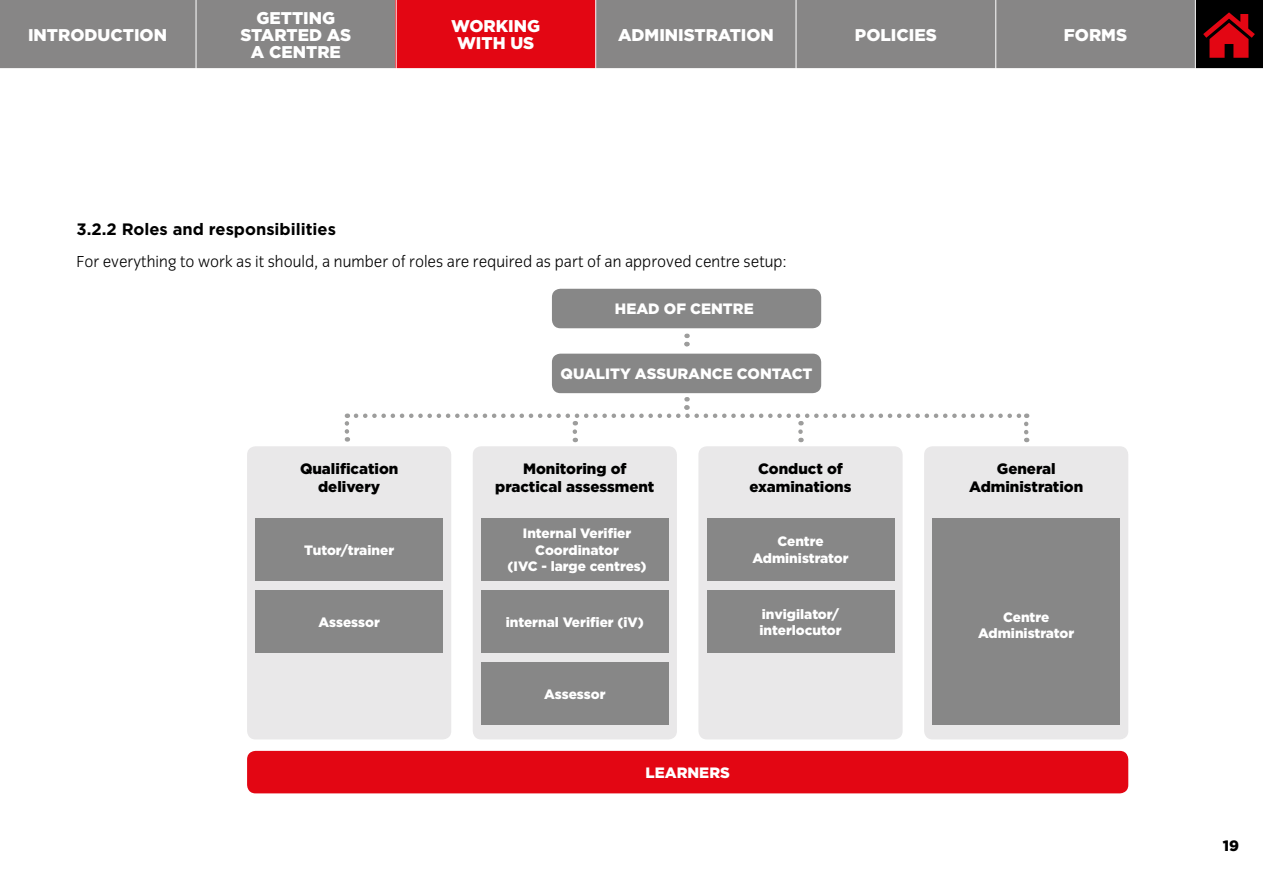
<style>
.page{position:relative;width:1263px;height:893px;background:#fff}
.page>*{position:absolute;margin:0;border:0;box-sizing:border-box;transform-origin:0 0}
.t1{font:900 16.95px/17px "Gotham";color:#fff;text-align:center}
.t2{font:16.5px "Congress Sans Light Std";color:#000}
.t3{font:700 16.5px "Gotham";color:#000}
.t4{font:900 15px/18px "Gotham";color:#000;text-align:center}
.t5{font:900 15px "Gotham";color:#fff}
.t6{font:900 13.65px/16.4px "Gotham";color:#fff;text-align:center}
</style>
<div class="page">
<div style="left:247px;top:446px;width:204px;height:293px;background:#e9e8e9;border-radius:9px"></div>
<div style="left:698px;top:446px;width:205px;height:293px;background:#e9e8e9;border-radius:9px"></div>
<div style="left:473px;top:446px;width:204px;height:293px;background:#e9e8e9;border-radius:9px"></div>
<div style="left:924px;top:446px;width:204px;height:293px;background:#e9e8e9;border-radius:9px"></div>
<svg style="left:684px;top:334px;width:5px;height:12px"></svg>
<div style="left:552px;top:289px;width:269px;height:39px;background:#878787;border-radius:9px"></div>
<div style="left:552px;top:354px;width:269px;height:39px;background:#878787;border-radius:9px"></div>
<div style="left:247px;top:751px;width:881px;height:42px;background:#e30613;border-radius:9px"></div>
<div style="left:255px;top:518px;width:188px;height:62px;background:#878787"></div>
<div style="left:707px;top:590px;width:187px;height:63px;background:#878787"></div>
<div style="left:481px;top:590px;width:188px;height:63px;background:#878787"></div>
<div style="left:481px;top:662px;width:188px;height:63px;background:#878787"></div>
<div style="left:255px;top:590px;width:188px;height:63px;background:#878787"></div>
<div style="left:932px;top:518px;width:188px;height:207px;background:#878787"></div>
<div style="left:707px;top:518px;width:187px;height:62px;background:#878787"></div>
<div style="left:481px;top:518px;width:188px;height:62px;background:#878787"></div>
<svg style="left:345px;top:397px;width:683px;height:45px"></svg>
<div style="left:0;top:0;width:196px;height:69px;background:#878686"></div>
<div style="left:196px;top:0;width:200px;height:69px;background:#878686"></div>
<div style="left:396px;top:0;width:200px;height:69px;background:#e30613"></div>
<div style="left:596px;top:0;width:200px;height:69px;background:#878686"></div>
<div style="left:796px;top:0;width:200px;height:69px;background:#878686"></div>
<div style="left:996px;top:0;width:200px;height:69px;background:#878686"></div>
<div style="left:1195px;top:0;width:68px;height:69px;background:#000"></div>
<svg style="left:1203px;top:12px;width:52px;height:46px"></svg>
<hr style="left:196px;top:0;width:1px;height:69px;background:#fff">
<hr style="left:0;top:68px;width:1263px;height:1px;background:#fff">
<hr style="left:396px;top:0;width:1px;height:69px;background:#fff">
<hr style="left:595px;top:0;width:1px;height:69px;background:#fff">
<hr style="left:796px;top:0;width:1px;height:69px;background:#fff">
<hr style="left:995px;top:0;width:1px;height:69px;background:#fff">
<hr style="left:1195px;top:0;width:1px;height:69px;background:#fff">
<p class="t1" style="left:28px;top:26px;width:140px">INTRODUCTION</p>
<p class="t1" style="left:240px;top:9px;width:112px">GETTING<br>STARTED AS<br>A CENTRE</p>
<p class="t1" style="left:451px;top:17px;width:90px">WORKING<br>WITH US</p>
<p class="t1" style="left:618px;top:26px;width:157px">ADMINISTRATION</p>
<p class="t1" style="left:855px;top:26px;width:83px">POLICIES</p>
<p class="t1" style="left:1064px;top:26px;width:65px">FORMS</p>
<p class="t3" style="left:77px;top:219px;width:261px">3.2.2 Roles and responsibilities</p>
<p class="t2" style="left:77px;top:253px;width:712px">For everything to work as it should, a number of roles are required as part of an approved centre setup:</p>
<p class="t5" style="left:615px;top:299px;width:140px">HEAD OF CENTRE</p>
<p class="t5" style="left:561px;top:364px;width:253px">QUALITY ASSURANCE CONTACT</p>
<p class="t4" style="left:300px;top:460px;width:100px">Qualification delivery</p>
<p class="t4" style="left:750px;top:460px;width:103px">Conduct of examinations</p>
<p class="t4" style="left:495px;top:460px;width:161px">Monitoring of practical assessment</p>
<p class="t4" style="left:969px;top:460px;width:116px">General<br>Administration</p>
<p class="t6" style="left:304px;top:541px;width:91px">Tutor/trainer</p>
<p class="t6" style="left:507px;top:525px;width:141px">Internal Verifier<br>Coordinator<br>(IVC - large centres)</p>
<p class="t6" style="left:318px;top:614px;width:63px">Assessor</p>
<p class="t6" style="left:506px;top:614px;width:140px">internal Verifier (iV)</p>
<p class="t6" style="left:544px;top:686px;width:63px">Assessor</p>
<p class="t6" style="left:752px;top:533px;width:98px">Centre<br>Administrator</p>
<p class="t6" style="left:759px;top:605px;width:84px;text-align:left">invigilator/ interlocutor</p>
<p class="t6" style="left:978px;top:609px;width:98px">Centre<br>Administrator</p>
<p class="t5" style="left:645px;top:762px;width:86px">LEARNERS</p>
<p class="t4" style="left:1223px;top:836px;width:18px">19</p>
</div>
